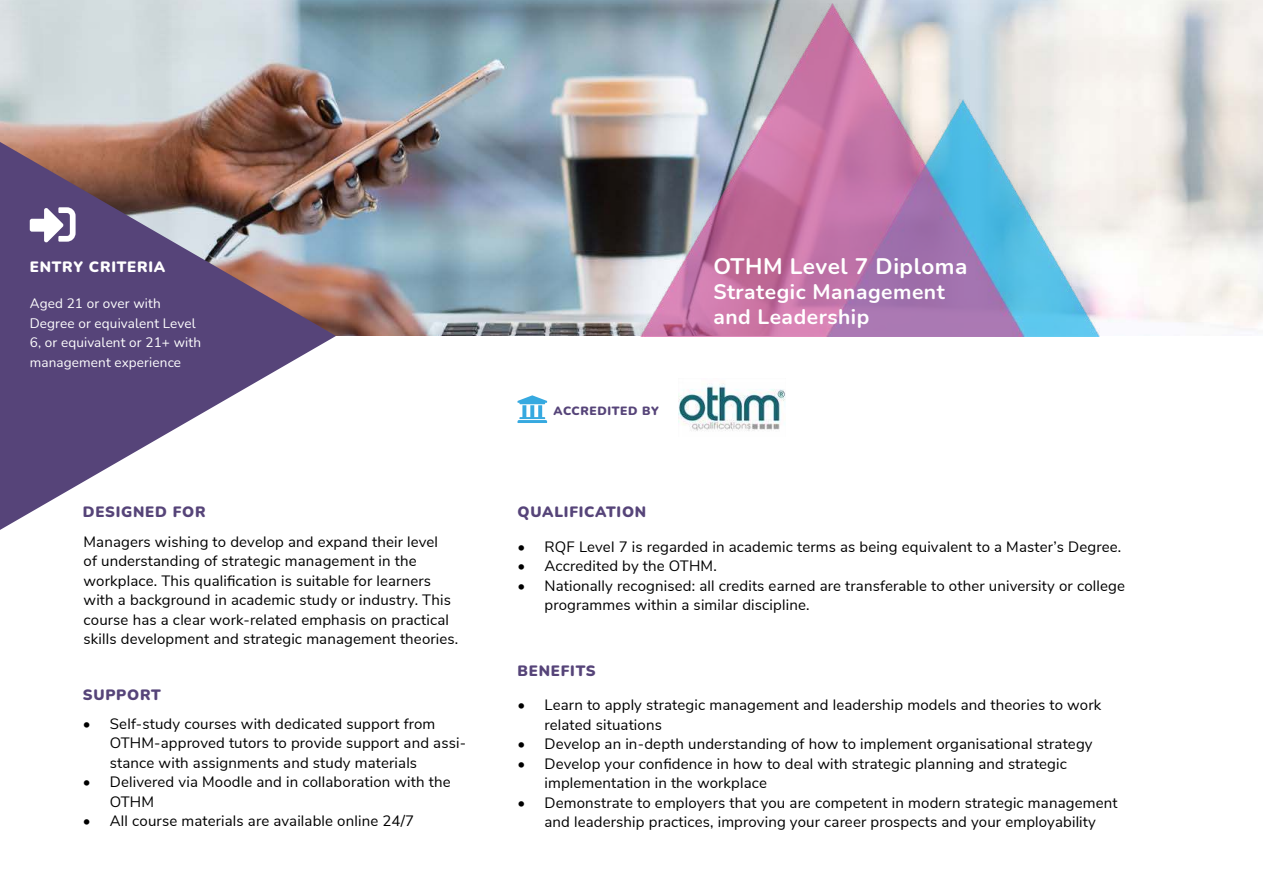
<style>
.page{position:relative;width:1263px;height:893px;background:#fff}
.page>*{position:absolute;margin:0;border:0;box-sizing:border-box;transform-origin:0 0}
.t1{font:700 22.5px "Nunito";letter-spacing:.025em;color:#fff}
.t2{font:700 21px/25.2px "Nunito";letter-spacing:.025em;color:#fff}
.t3{font:15px/19.5px "Nunito Sans";letter-spacing:.01em;color:#000}
.t4{font:900 15px "Nunito";letter-spacing:.05em;color:#564479}
.t5{font:900 15px "Nunito";letter-spacing:.05em;color:#fff}
.t6{font:13.5px/19.5px "Nunito";letter-spacing:.01em;color:#fff}
.t7{font:900 12px "Nunito";letter-spacing:.05em;color:#564479}
</style>
<div class="page">
<img style="left:0;top:0;width:1263px;height:336px">
<img style="left:640px;top:3px;width:459px;height:333px">
<svg style="left:0;top:142px;width:336px;height:388px;fill:#564479"></svg>
<svg style="left:517px;top:395px;width:30px;height:28px"></svg>
<img style="left:679px;top:383px;width:106px;height:48px">
<svg style="left:30px;top:207px;width:46px;height:35px"></svg>
<p class="t5" style="left:30px;top:261px;width:137px">ENTRY CRITERIA</p>
<p class="t6" style="left:30px;top:295px;width:173px">Aged 21 or over with<br>Degree or equivalent Level<br>6, or equivalent or 21+ with management experience</p>
<p class="t4" style="left:83px;top:506px;width:124px">DESIGNED FOR</p>
<p class="t3" style="left:84px;top:533px;width:376px">Managers wishing to develop and expand their level<br>of understanding of strategic management in the workplace. This qualification is suitable for learners with a background in academic study or industry. This course has a clear work-related emphasis on practical skills development and strategic management theories.</p>
<p class="t4" style="left:83px;top:689px;width:79px">SUPPORT</p>
<p class="t3" style="left:110px;top:715px;width:358px;text-indent:-27px">• Self-study courses with dedicated support from<br>OTHM-approved tutors to provide support and assi&shy;stance with assignments and study materials</p>
<p class="t3" style="left:110px;top:774px;width:342px;text-indent:-27px">• Delivered via Moodle and in collaboration with the<br>OTHM</p>
<p class="t3" style="left:83px;top:813px;width:333px">• All course materials are available online 24/7</p>
<p class="t7" style="left:553px;top:406px;width:107px">ACCREDITED BY</p>
<p class="t4" style="left:517px;top:506px;width:130px">QUALIFICATION</p>
<h1 class="t1" style="left:713px;top:257px;width:256px">OTHM Level 7 Diploma</h1>
<h2 class="t2" style="left:713px;top:281px;width:233px">Strategic Management and Leadership</h2>
<p class="t3" style="left:517px;top:538px;width:605px">• RQF Level 7 is regarded in academic terms as being equivalent to a Master’s Degree.</p>
<p class="t3" style="left:517px;top:558px;width:201px">• Accredited by the OTHM.</p>
<p class="t3" style="left:544px;top:577px;width:582px;text-indent:-27px">• Nationally recognised: all credits earned are transferable to other university or college programmes within a similar discipline.</p>
<p class="t4" style="left:517px;top:664px;width:80px">BENEFITS</p>
<p class="t3" style="left:544px;top:696px;width:558px;text-indent:-27px">• Learn to apply strategic management and leadership models and theories to work related situations</p>
<p class="t3" style="left:517px;top:735px;width:577px">• Develop an in-depth understanding of how to implement organisational strategy</p>
<p class="t3" style="left:544px;top:755px;width:524px;text-indent:-27px">• Develop your confidence in how to deal with strategic planning and strategic implementation in the workplace</p>
<p class="t3" style="left:517px;top:794px;width:601px;text-align:center">• Demonstrate to employers that you are competent in modern strategic management and leadership practices, improving your career prospects and your employability</p>
</div>
